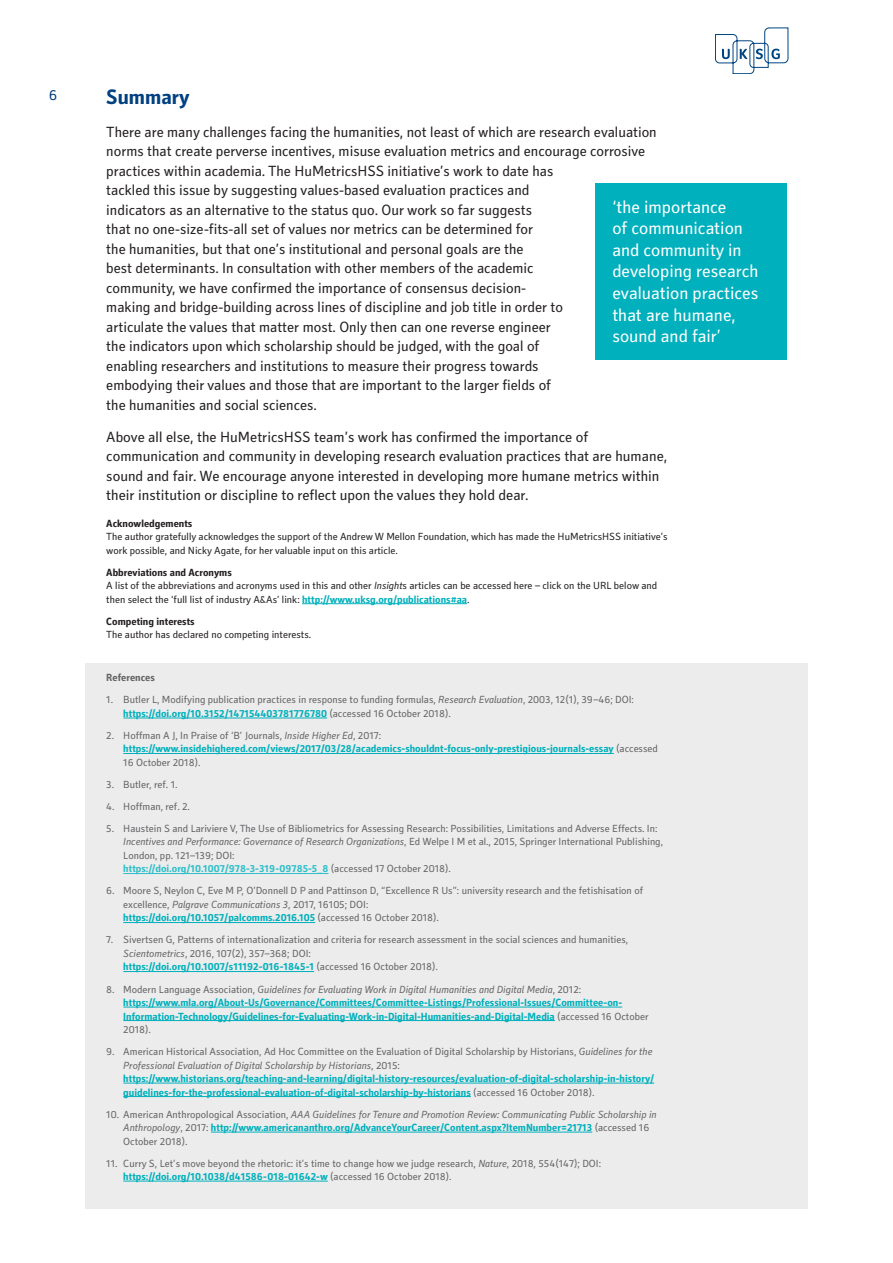
<style>
.page{position:relative;width:893px;height:1263px;background:#fff}
.page>*{position:absolute;margin:0;border:0;box-sizing:border-box;transform-origin:0 0}
.A-Style_Heading{font:700 21px "Secca Std";color:#014081}
.Stand_out_quote{font:18px/21.6px "Secca Std";color:#fff}
.Body{font:15px/19.5px "Secca Std";color:#231f20}
.t1{font:15px "Secca Std";color:#014081}
.Reference_List{font:10.5px/13.5px "Secca Std";color:#636366}
.Reference_List-2{font:700 10.5px/13.5px "Secca Std";color:#00b0bc}
.Reference_List-3{font:10.5px/13.5px "Secca Std";color:#231f20}
.Reference_List-4{font:italic 10.5px/13.5px "Secca Std";color:#636366}
.Reference_List-5{font:700 10.5px "Secca Std";color:#231f20}
.Reference_List-6{font:700 10.5px "Secca Std";color:#636366}
.s1{font-style:italic}
.s2{font-weight:700;color:#00b0bc}
.s3{font-weight:400;color:#636366}
.s4{font-weight:400;font-style:italic;color:#636366}
.s5{font-weight:700;color:#2fbfca}
.s6{font-style:normal}
.s7{font-weight:700;font-style:normal;color:#00b0bc}
</style>
<div class="page">
<svg style="left:715px;top:28px;width:73px;height:46px"></svg>
<div style="left:85px;top:663px;width:723px;height:546px;background:#ececec"></div>
<hr style="left:302px;top:603px;width:165px;height:1px;background:#00b0bc">
<hr style="left:123px;top:718px;width:204px;height:1px;background:#00b0bc">
<hr style="left:123px;top:753px;width:491px;height:1px;background:#00b0bc">
<hr style="left:123px;top:873px;width:205px;height:1px;background:#2fbfca">
<hr style="left:123px;top:922px;width:192px;height:1px;background:#00b0bc">
<hr style="left:123px;top:971px;width:191px;height:1px;background:#00b0bc">
<hr style="left:123px;top:1007px;width:499px;height:1px;background:#00b0bc">
<hr style="left:123px;top:1020px;width:432px;height:1px;background:#00b0bc">
<hr style="left:123px;top:1083px;width:531px;height:1px;background:#00b0bc">
<hr style="left:123px;top:1096px;width:348px;height:1px;background:#00b0bc">
<hr style="left:211px;top:1132px;width:381px;height:1px;background:#00b0bc">
<hr style="left:123px;top:1181px;width:205px;height:1px;background:#00b0bc">
<div style="left:595px;top:183px;width:192px;height:176px;background:#00b0bc"></div>
<p class="t1" style="left:49px;top:87px;width:10px">6</p>
<p class="A-Style_Heading" style="left:106px;top:85px;width:85px">Summary</p>
<p class="Body" style="left:106px;top:122px;width:552px">There are many challenges facing the humanities, not least of which are research evaluation norms that create perverse incentives, misuse evaluation metrics and encourage corrosive practices within academia. The HuMetricsHSS initiative’s work to date has<br>tackled this issue by suggesting values-based evaluation practices and<br>indicators as an alternative to the status quo. Our work so far suggests<br>that no one-size-fits-all set of values nor metrics can be determined for<br>the humanities, but that one’s institutional and personal goals are the<br>best determinants. In consultation with other members of the academic<br>community, we have confirmed the importance of consensus decision-<br>making and bridge-building across lines of discipline and job title in order to<br>articulate the values that matter most. Only then can one reverse engineer<br>the indicators upon which scholarship should be judged, with the goal of<br>enabling researchers and institutions to measure their progress towards<br>embodying their values and those that are important to the larger fields of<br>the humanities and social sciences.</p>
<p class="Body" style="left:106px;top:428px;width:562px">Above all else, the HuMetricsHSS team’s work has confirmed the importance of communication and community in developing research evaluation practices that are humane, sound and fair. We encourage anyone interested in developing more humane metrics within their institution or discipline to reflect upon the values they hold dear.</p>
<p class="Reference_List-5" style="left:106px;top:517px;width:88px">Acknowledgements</p>
<p class="Reference_List-3" style="left:106px;top:530px;width:563px">The author gratefully acknowledges the support of the Andrew W Mellon Foundation, which has made the HuMetricsHSS initiative’s work possible, and Nicky Agate, for her valuable input on this article.</p>
<p class="Reference_List-5" style="left:106px;top:566px;width:127px">Abbreviations and Acronyms</p>
<p class="Reference_List-3" style="left:106px;top:579px;width:552px">A list of the abbreviations and acronyms used in this and other <span class="s1">Insight</span>s articles can be accessed here – click on the URL below and then select the ‘full list of industry A&amp;As’ link: <span class="s2">http://www.uksg.org/publications#aa</span>.</p>
<p class="Reference_List-5" style="left:106px;top:615px;width:90px">Competing interests</p>
<p class="Reference_List-3" style="left:106px;top:628px;width:206px">The author has declared no competing interests.</p>
<p class="Reference_List-6" style="left:106px;top:672px;width:50px">References</p>
<p class="Reference_List" style="left:123px;top:693px;width:512px;text-indent:-17px">1. Butler L, Modifying publication practices in response to funding formulas, <span class="s1">Research Evaluation</span>, 2003, 12(1), 39–46; DOI: <span class="s2">https://doi.org/10.3152/147154403781776780</span> (accessed 16 October 2018).</p>
<p class="Reference_List-2" style="left:123px;top:729px;width:536px;text-indent:-17px"><span class="s3">2. Hoffman A J, In Praise of ‘B’ Journals,</span> <span class="s4">Inside Higher Ed</span><span class="s3">, 2017: </span>https://www.insidehighered.com/views/2017/03/28/academics-shouldnt-focus-only-prestigious-journals-essay <span class="s3">(accessed<br>16 October 2018).</span></p>
<p class="Reference_List" style="left:106px;top:778px;width:73px">3. Butler, ref. 1.</p>
<p class="Reference_List" style="left:106px;top:800px;width:85px">4. Hoffman, ref. 2.</p>
<p class="Reference_List" style="left:123px;top:822px;width:541px;text-indent:-17px">5. Haustein S and Lariviere V, The Use of Bibliometrics for Assessing Research: Possibilities, Limitations and Adverse Effects. In:<br><span class="s1">Incentives and Performance: Governance of Research Organizations</span>, Ed Welpe I M et al., 2015, Springer International Publishing, London, pp. 121–139; DOI:<br><span class="s5">https://doi.org/10.1007/978-3-319-09785-5_8</span> (accessed 17 October 2018).</p>
<p class="Reference_List" style="left:123px;top:884px;width:521px;text-indent:-17px">6. Moore S, Neylon C, Eve M P, O’Donnell D P and Pattinson D, “Excellence R Us”: university research and the fetishisation of excellence, <span class="s1">Palgrave Communications 3</span>, 2017, 16105; DOI:<br><span class="s2">https://doi.org/10.1057/palcomms.2016.105</span> (accessed 16 October 2018).</p>
<p class="Reference_List" style="left:123px;top:933px;width:506px;text-indent:-17px">7. Sivertsen G, Patterns of internationalization and criteria for research assessment in the social sciences and humanities,<br><span class="s1">Scientometrics</span>, 2016, 107(2), 357–368; DOI:<br><span class="s2">https://doi.org/10.1007/s11192-016-1845-1</span> (accessed 16 October 2018).</p>
<p class="Reference_List-2" style="left:123px;top:982px;width:527px;text-indent:-17px"><span class="s3">8. Modern Language Association,</span> <span class="s4">Guidelines for Evaluating Work in Digital Humanities and Digital Media</span><span class="s3">, 2012: </span>https://www.mla.org/About-Us/Governance/Committees/Committee-Listings/Professional-Issues/Committee-on-Information-Technology/Guidelines-for-Evaluating-Work-in-Digital-Humanities-and-Digital-Media <span class="s3">(accessed 16 October 2018).</span></p>
<p class="Reference_List-2" style="left:123px;top:1045px;width:532px;text-indent:-17px"><span class="s3">9. American Historical Association, Ad Hoc Committee on the Evaluation of Digital Scholarship by Historians,</span> <span class="s4">Guidelines for the Professional Evaluation of Digital Scholarship by Historians</span><span class="s3">, 2015: </span>https://www.historians.org/teaching-and-learning/digital-history-resources/evaluation-of-digital-scholarship-in-history/ guidelines-for-the-professional-evaluation-of-digital-scholarship-by-historians <span class="s3">(accessed 16 October 2018).</span></p>
<p class="Reference_List-4" style="left:123px;top:1107px;width:535px;text-indent:-17px"><span class="s6">10. American Anthropological Association,</span> AAA Guidelines for Tenure and Promotion Review: Communicating Public Scholarship in<br>Anthropology<span class="s6">, 2017:</span> <span class="s7">http://www.americananthro.org/AdvanceYourCareer/Content.aspx?ItemNumber=21713</span> <span class="s6">(accessed 16<br>October 2018).</span></p>
<p class="Reference_List" style="left:123px;top:1156px;width:479px;text-indent:-17px">11. Curry S, Let’s move beyond the rhetoric: it’s time to change how we judge research, <span class="s1">Nature</span>, 2018, 554(147); DOI: <span class="s2">https://doi.org/10.1038/d41586-018-01642-w</span> (accessed 16 October 2018).</p>
<p class="Stand_out_quote" style="left:612px;top:196px;width:148px">‘the importance<br>of communication and community in developing research evaluation practices that are humane, sound and fair’</p>
</div>
